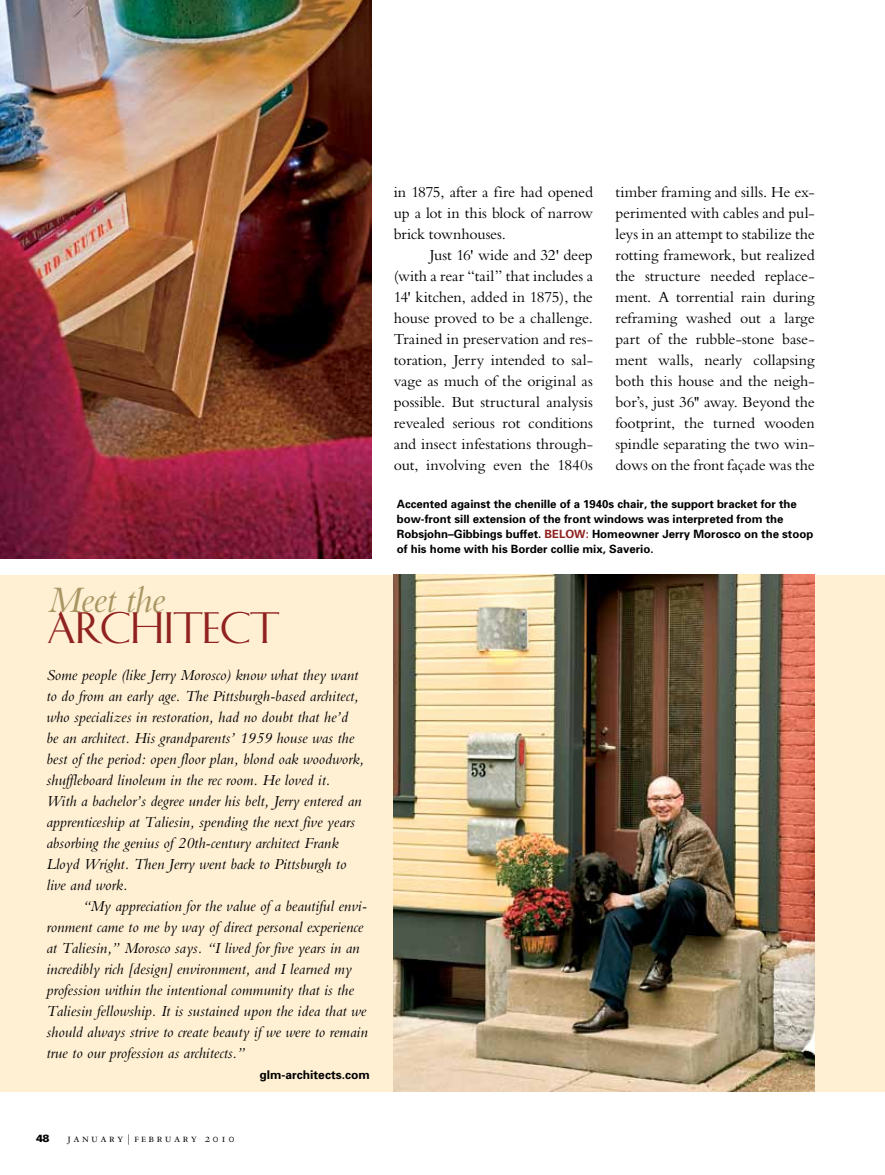
<style>
.page{position:relative;width:885px;height:1175px;background:#fff}
.page>*{position:absolute;margin:0;border:0;box-sizing:border-box;transform-origin:0 0}
.t1{font:45px "Interiors Caps";letter-spacing:-.02em;color:#90221f}
.t2{font:italic 39px "Bembo";letter-spacing:-.02em;color:#a99663}
.t3{font:italic 15.9px/21px "Bembo";color:#000}
.t4{font:15.9px/21px "Bembo";letter-spacing:-.01em;color:#000;text-align:justify}
.t5{font:12px "Bembo Expert";letter-spacing:.2em;color:#000}
.t6{font:700 12px "Univers";color:#000}
.t7{font:700 11.4px/15px "Univers";color:#000}
.t8{font:900 10.5px "Univers";color:#000}
.s1{font-family:"Bembo"}
.s2{color:#90221f}
</style>
<div class="page">
<img style="left:0;top:0;width:371px;height:558px">
<div style="left:0;top:575px;width:884px;height:516px;background:#fff0d4"></div>
<img style="left:393px;top:575px;width:421px;height:516px">
<h2 class="t2" style="left:48px;top:576px;width:119px">Meet the</h2>
<h1 class="t1" style="left:48px;top:603px;width:233px">ARCHITECT</h1>
<p class="t3" style="left:46px;top:664px;width:319px">Some people (like Jerry Morosco) know what they want to do from an early age. The Pittsburgh-based architect, who specializes in restoration, had no doubt that he’d<br>be an architect. His grandparents’ 1959 house was the best of the period: open floor plan, blond oak woodwork, shuffleboard linoleum in the rec room. He loved it.<br>With a bachelor’s degree under his belt, Jerry entered an apprenticeship at Taliesin, spending the next five years absorbing the genius of 20th-century architect Frank Lloyd Wright. Then Jerry went back to Pittsburgh to live and work.</p>
<p class="t3" style="left:46px;top:895px;width:323px;text-indent:36px">“My appreciation for the value of a beautiful envi&shy;ronment came to me by way of direct personal experience at Taliesin,” Morosco says. “I lived for five years in an incredibly rich [design] environment, and I learned my profession within the intentional community that is the Taliesin fellowship. It is sustained upon the idea that we should always strive to create beauty if we were to remain true to our profession as architects.”</p>
<p class="t6" style="left:259px;top:1067px;width:112px">glm-architects.com</p>
<p class="t8" style="left:36px;top:1131px;width:15px">48</p>
<p class="t5" style="left:67px;top:1132px;width:169px">january<span class="s1">|</span>february 2010</p>
<p class="t4" style="left:393px;top:181px;width:201px">in 1875, after a fire had opened up a lot in this block of narrow brick townhouses.</p>
<p class="t4" style="left:393px;top:244px;width:201px;text-indent:36px">Just 16' wide and 32' deep (with a rear “tail” that includes a 14' kitchen, added in 1875), the house proved to be a challenge.<br>Trained in preservation and res&shy;toration, Jerry intended to sal&shy;vage as much of the original as possible. But structural analysis revealed serious rot conditions and insect infestations through&shy;out, involving even the 1840s</p>
<p class="t4" style="left:615px;top:181px;width:201px">timber framing and sills. He ex&shy;perimented with cables and pul&shy;leys in an attempt to stabilize the rotting framework, but realized the structure needed replace&shy;ment. A torrential rain during reframing washed out a large part of the rubble-stone base&shy;ment walls, nearly collapsing both this house and the neigh&shy;bor’s, just 36'' away. Beyond the footprint, the turned wooden spindle separating the two win&shy;dows on the front façade was the</p>
<p class="t7" style="left:396px;top:496px;width:401px">Accented against the chenille of a 1940s chair, the support bracket for the bow-front sill extension of the front windows was interpreted from the<br>Robsjohn–Gibbings buffet. <span class="s2">BELO</span></p>
<p class="t7" style="left:396px;top:526px;width:418px;text-indent:177px"><span class="s2">W:</span> Homeowner Jerry Morosco on the stoop of his home with his Border collie mix, Saverio.</p>
</div>
